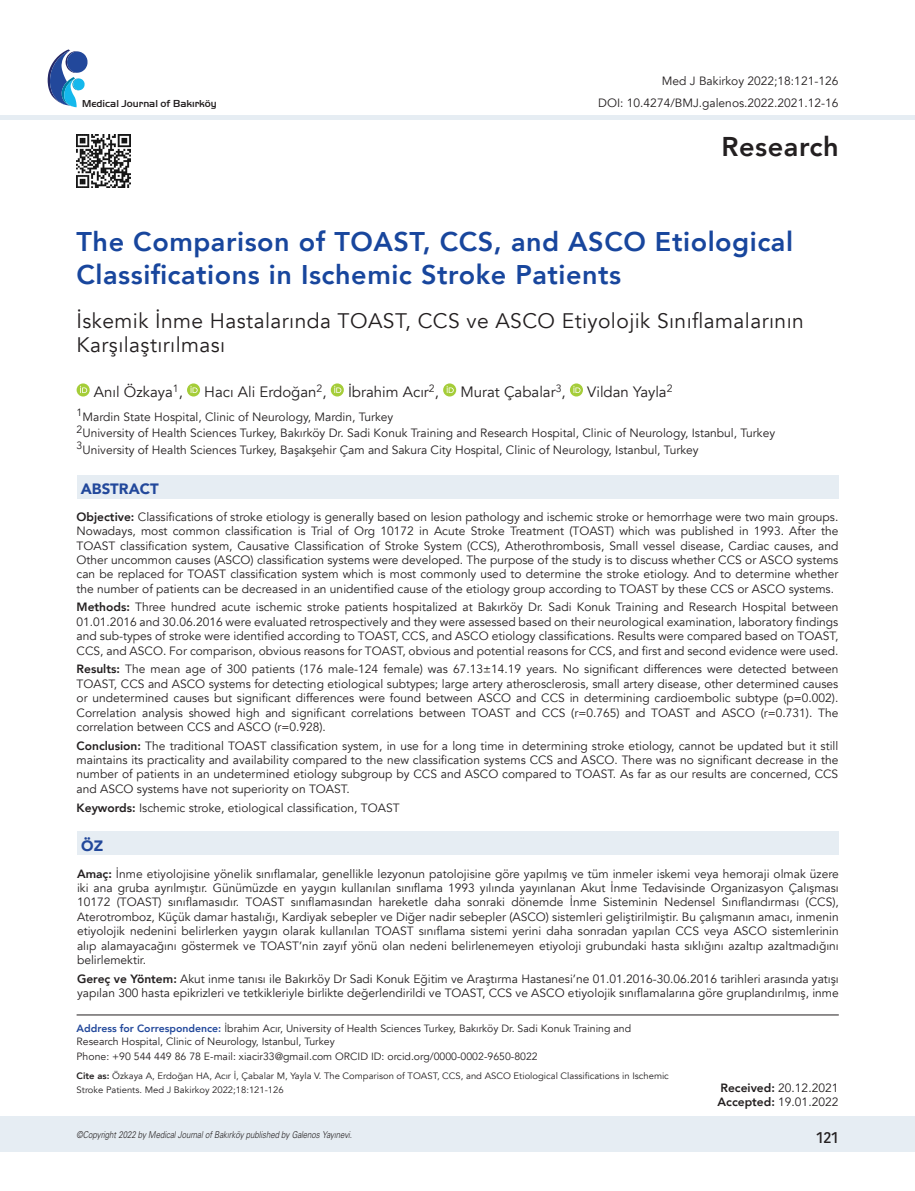
<style>
.page{position:relative;width:915px;height:1191px;background:#fff}
.page>*{position:absolute;margin:0;border:0;box-sizing:border-box;transform-origin:0 0}
.t1{font:800 27.15px "Avenir";letter-spacing:.02em;color:#231f20}
.BAŞLIK_BÜYÜK{font:800 27px/32.4px "Avenir";letter-spacing:.02em;color:#18469d}
.ANA_BAŞLIK_2{font:21px/24px "Avenir";letter-spacing:.02em;color:#231f20}
.t2{font:500 16.5px "Kohinoor Devanagari";color:#231f20}
.YAZAR{font:15px "Avenir";color:#231f20}
.başlık_iç{font:900 15px "Avenir";color:#22489b}
.ÖZET{font:12px/14.4px "Avenir";color:#231f20;text-align:justify}
.KURUM{font:12px "Avenir";color:#231f20}
.sayfa_no{font:12px "Avenir";color:#231f20}
.t3{font:10.5px/12.8px "Avenir";color:#231f20}
.t4{font:500 10.5px "Handel Got D";color:#231f20}
.t5{font:9.45px "Univers Light Ita Tr";letter-spacing:-.005em;color:#231f20;scale:.83 1}
.t6{font:9.3px/13.5px "Avenir";color:#231f20}
.s1{font-weight:800}
.s2{font-weight:800;color:#22489b}
</style>
<div class="page">
<div style="left:0;top:1116px;width:914px;height:35px;background:#e6edf3"></div>
<img style="left:77px;top:134px;width:53px;height:54px">
<hr style="left:0;top:115px;width:914px;height:4px;background:#e6edf3">
<svg style="left:77px;top:383px;width:13px;height:13px"></svg>
<svg style="left:80px;top:386px;width:7px;height:7px"></svg>
<svg style="left:187px;top:383px;width:13px;height:13px"></svg>
<svg style="left:190px;top:386px;width:7px;height:7px"></svg>
<svg style="left:330px;top:383px;width:14px;height:13px"></svg>
<svg style="left:334px;top:386px;width:7px;height:7px"></svg>
<svg style="left:443px;top:383px;width:13px;height:13px"></svg>
<svg style="left:446px;top:386px;width:7px;height:7px"></svg>
<svg style="left:569px;top:383px;width:13px;height:13px"></svg>
<svg style="left:573px;top:386px;width:7px;height:7px"></svg>
<svg style="left:48px;top:49px;width:40px;height:58px"></svg>
<div style="left:77px;top:475px;width:761px;height:23px;background:#e6edf3"></div>
<div style="left:77px;top:831px;width:761px;height:24px;background:#e6edf3"></div>
<hr style="left:77px;top:1014px;width:761px;height:1px;background:#231f20">
<p class="t4" style="left:82px;top:98px;width:136px">Medical Journal of Bakırköy</p>
<p class="sayfa_no" style="left:661px;top:74px;width:178px">Med J Bakirkoy 2022;18:121-126</p>
<p class="ÖZET" style="left:598px;top:96px;width:241px">DOI: 10.4274/BMJ.galenos.2022.2021.12-16</p>
<p class="t1" style="left:721px;top:126px;width:119px">Research</p>
<p class="BAŞLIK_BÜYÜK" style="left:77px;top:226px;width:717px">The Comparison of TOAST, CCS, and ASCO Etiological<br>Classifications in Ischemic Stroke Patients</p>
<p class="ANA_BAŞLIK_2" style="left:77px;top:309px;width:728px">İskemik İnme Hastalarında TOAST, CCS ve ASCO Etiyolojik Sınıflamalarının<br>Karşılaştırılması</p>
<p class="YAZAR" style="left:94px;top:382px;width:90px">Anıl Özkaya<sup>1</sup>,</p>
<p class="YAZAR" style="left:204px;top:382px;width:124px">Hacı Ali Erdoğan<sup>2</sup>,</p>
<p class="YAZAR" style="left:348px;top:382px;width:92px">İbrahim Acır<sup>2</sup>,</p>
<p class="YAZAR" style="left:460px;top:382px;width:107px">Murat Çabalar<sup>3</sup>,</p>
<p class="YAZAR" style="left:587px;top:382px;width:87px">Vildan Yayla<sup>2</sup></p>
<p class="KURUM" style="left:77px;top:410px;width:318px"><sup>1</sup>Mardin State Hospital, Clinic of Neurology, Mardin, Turkey</p>
<p class="KURUM" style="left:77px;top:426px;width:700px"><sup>2</sup>University of Health Sciences Turkey, Bakırköy Dr. Sadi Konuk Training and Research Hospital, Clinic of Neurology, Istanbul, Turkey</p>
<p class="KURUM" style="left:77px;top:443px;width:623px"><sup>3</sup>University of Health Sciences Turkey, Başakşehir Çam and Sakura City Hospital, Clinic of Neurology, Istanbul, Turkey</p>
<p class="başlık_iç" style="left:81px;top:476px;width:79px">ABSTRACT</p>
<p class="ÖZET" style="left:77px;top:509px;width:763px"><span class="s1">Objective:</span> Classifications of stroke etiology is generally based on lesion pathology and ischemic stroke or hemorrhage were two main groups.<br>Nowadays, most common classification is Trial of Org 10172 in Acute Stroke Treatment (TOAST) which was published in 1993. After the TOAST classification system, Causative Classification of Stroke System (CCS), Atherothrombosis, Small vessel disease, Cardiac causes, and Other uncommon causes (ASCO) classification systems were developed. The purpose of the study is to discuss whether CCS or ASCO systems can be replaced for TOAST classification system which is most commonly used to determine the stroke etiology. And to determine whether the number of patients can be decreased in an unidentified cause of the etiology group according to TOAST by these CCS or ASCO systems.</p>
<p class="ÖZET" style="left:77px;top:600px;width:763px"><span class="s1">Methods:</span> Three hundred acute ischemic stroke patients hospitalized at Bakırköy Dr. Sadi Konuk Training and Research Hospital between 01.01.2016 and 30.06.2016 were evaluated retrospectively and they were assessed based on their neurological examination, laboratory findings and sub-types of stroke were identified according to TOAST, CCS, and ASCO etiology classifications. Results were compared based on TOAST, CCS, and ASCO. For comparison, obvious reasons for TOAST, obvious and potential reasons for CCS, and first and second evidence were used.</p>
<p class="ÖZET" style="left:77px;top:662px;width:763px"><span class="s1">Results:</span> The mean age of 300 patients (176 male-124 female) was 67.13±14.19 years. No significant differences were detected between TOAST, CCS and ASCO systems for detecting etiological subtypes; large artery atherosclerosis, small artery disease, other determined causes or undetermined causes but significant differences were found between ASCO and CCS in determining cardioembolic subtype (p=0.002).<br>Correlation analysis showed high and significant correlations between TOAST and CCS (r=0.765) and TOAST and ASCO (r=0.731). The correlation between CCS and ASCO (r=0.928).</p>
<p class="ÖZET" style="left:77px;top:738px;width:763px"><span class="s1">Conclusion:</span> The traditional TOAST classification system, in use for a long time in determining stroke etiology, cannot be updated but it still maintains its practicality and availability compared to the new classification systems CCS and ASCO. There was no significant decrease in the number of patients in an undetermined etiology subgroup by CCS and ASCO compared to TOAST. As far as our results are concerned, CCS and ASCO systems have not superiority on TOAST.</p>
<p class="ÖZET" style="left:77px;top:800px;width:324px"><span class="s1">Keywords:</span> Ischemic stroke, etiological classification, TOAST</p>
<p class="başlık_iç" style="left:81px;top:832px;width:23px">ÖZ</p>
<p class="ÖZET" style="left:77px;top:866px;width:763px"><span class="s1">Amaç:</span> İnme etiyolojisine yönelik sınıflamalar, genellikle lezyonun patolojisine göre yapılmış ve tüm inmeler iskemi veya hemoraji olmak üzere iki ana gruba ayrılmıştır. Günümüzde en yaygın kullanılan sınıflama 1993 yılında yayınlanan Akut İnme Tedavisinde Organizasyon Çalışması 10172 (TOAST) sınıflamasıdır. TOAST sınıflamasından hareketle daha sonraki dönemde İnme Sisteminin Nedensel Sınıflandırması (CCS), Aterotromboz, Küçük damar hastalığı, Kardiyak sebepler ve Diğer nadir sebepler (ASCO) sistemleri geliştirilmiştir. Bu çalışmanın amacı, inmenin etiyolojik nedenini belirlerken yaygın olarak kullanılan TOAST sınıflama sistemi yerini daha sonradan yapılan CCS veya ASCO sistemlerinin alıp alamayacağını göstermek ve TOAST’nin zayıf yönü olan nedeni belirlenemeyen etiyoloji grubundaki hasta sıklığını azaltıp azaltmadığını belirlemektir.</p>
<p class="ÖZET" style="left:77px;top:971px;width:763px"><span class="s1">Gereç ve Yöntem:</span> Akut inme tanısı ile Bakırköy Dr Sadi Konuk Eğitim ve Araştırma Hastanesi’ne 01.01.2016-30.06.2016 tarihleri arasında yatışı yapılan 300 hasta epikrizleri ve tetkikleriyle birlikte değerlendirildi ve TOAST, CCS ve ASCO etiyolojik sınıflamalarına göre gruplandırılmış, inme</p>
<p class="t3" style="left:77px;top:1022px;width:556px"><span class="s2">Address for Correspondence:</span> İbrahim Acır, University of Health Sciences Turkey, Bakırköy Dr. Sadi Konuk Training and<br>Research Hospital, Clinic of Neurology, Istanbul, Turkey</p>
<p class="t3" style="left:77px;top:1050px;width:462px">Phone: +90 544 449 86 78 E-mail: xiacir33@gmail.com ORCID ID: orcid.org/0000-0002-9650-8022</p>
<p class="t6" style="left:77px;top:1069px;width:593px"><span class="s1">Cite as:</span> Özkaya A, Erdoğan HA, Acır İ, Çabalar M, Yayla V. The Comparison of TOAST, CCS, and ASCO Etiological Classifications in Ischemic<br>Stroke Patients. Med J Bakirkoy 2022;18:121-126</p>
<p class="t5" style="left:77px;top:1128px;width:333px">©Copyright 2022 by Medical Journal of Bakırköy published by Galenos Yayınevi.</p>
<p class="ÖZET" style="left:720px;top:1080px;width:119px"><span class="s1">Received:</span> 20.12.2021</p>
<p class="ÖZET" style="left:717px;top:1095px;width:122px"><span class="s1">Accepted:</span> 19.01.2022</p>
<h3 class="t2" style="left:816px;top:1127px;width:23px">121</h3>
</div>
